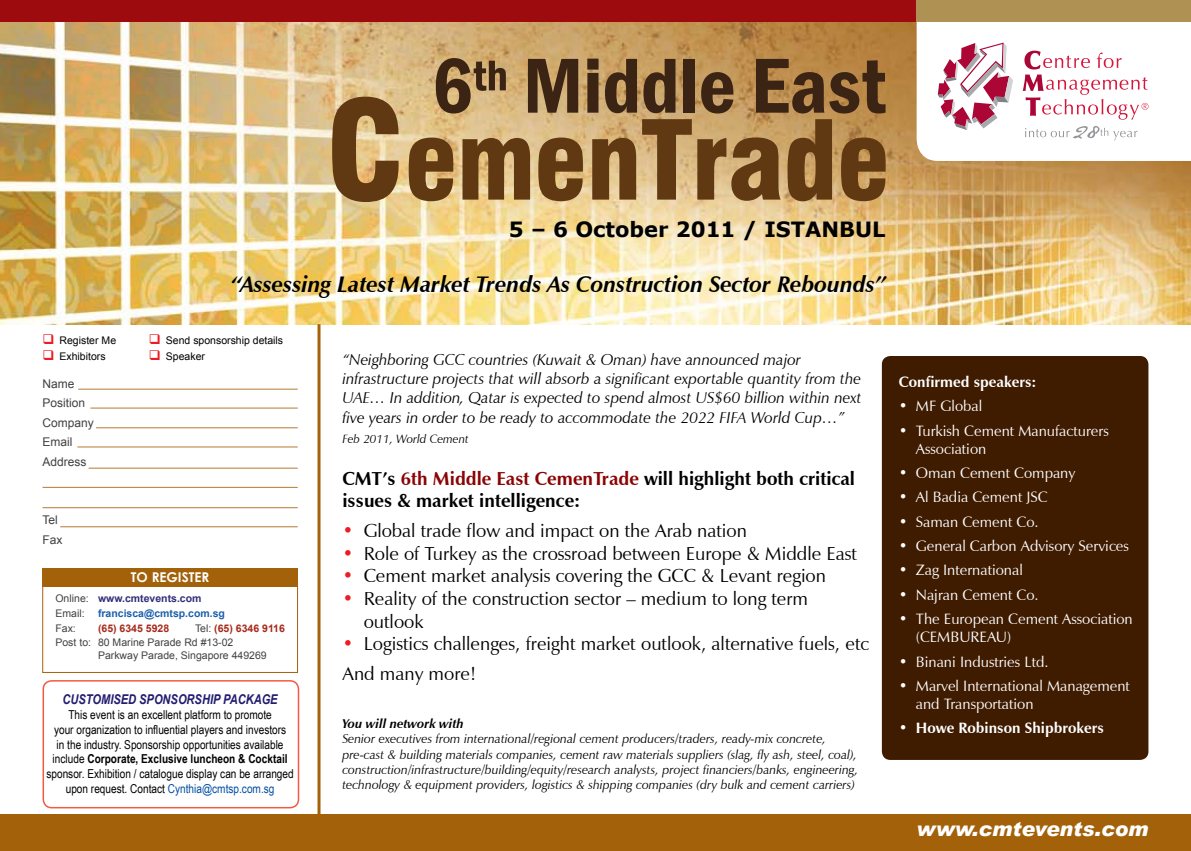
<style>
.page{position:relative;width:1191px;height:851px;background:#fff}
.page>*{position:absolute;margin:0;border:0;box-sizing:border-box;transform-origin:0 0}
.t1{font:italic 700 22.5px "Zapf Humanist 601 BT";color:#000}
.t2{font:700 21px "Verdana";color:#000}
.t3{font:italic 900 20.25px "Arial";color:#fff}
.t4{font:18.75px/22.5px "Zapf Humanist 601 BT";color:#000}
.t5{font:700 18.75px/22.5px "Zapf Humanist 601 BT";color:#000}
.t6{font:italic 15.75px/19.2px "Zapf Humanist 601 BT";color:#000}
.t7{font:15px/18px "Zapf Humanist 601 BT";color:#fff}
.t8{font:700 15px "Zapf Humanist 601 BT";color:#fff}
.t9{font:italic 700 13.5px "Arial Narrow";color:#211d70}
.t10{font:700 13.5px "Century Gothic";color:#fff}
.t11{font:italic 12.75px/15.3px "Zapf Humanist 601 BT";color:#000}
.t12{font:italic 700 12.75px "Zapf Humanist 601 BT";color:#000}
.t13{font:12.3px/14.7px "Arial Narrow";color:#000;text-align:center}
.t14{font:12px/19.5px "Arial";color:#414142}
.t15{font:italic 12px "Zapf Humanist 601 BT";color:#000}
.t16{font:10.5px/14.7px "Arial";color:#414142}
.t17{font:10.5px "Arial";color:#000}
.t18{font:700 10.5px/14.7px "Arial";color:#322d79}
.t19{font:700 10.5px "Arial";color:#1c60ab}
.t20{font:700 10.5px "Arial";color:#a62a1c}
.s1{color:#ed1c24}
.s2{font-weight:400;color:#414142}
.s3{font-weight:700;color:#a62a1c}
.s4{font-weight:700}
.s5{color:#034ea2}
.s6{color:#8b0304}
</style>
<div class="page">
<img style="left:0;top:21px;width:1191px;height:303px">
<svg style="left:916px;top:21px;width:275px;height:140px"></svg>
<hr style="left:317px;top:324px;width:3px;height:526px;background:#a3610a">
<div style="left:0;top:0;width:916px;height:21px;background:#9e0b0f"></div>
<div style="left:916px;top:0;width:275px;height:21px;background:#ae9153"></div>
<div style="left:43px;top:680px;width:256px;height:128px;border:2px solid #f15b40;border-radius:9px"></div>
<div style="left:43px;top:567px;width:255px;height:19px;background:#a3610a"></div>
<hr style="left:78px;top:389px;width:220px;height:1px;background:#b57a34">
<hr style="left:90px;top:408px;width:208px;height:1px;background:#b57a34">
<hr style="left:96px;top:427px;width:202px;height:1px;background:#b57a34">
<hr style="left:77px;top:446px;width:221px;height:1px;background:#b57a34">
<hr style="left:89px;top:468px;width:209px;height:1px;background:#b57a34">
<hr style="left:43px;top:487px;width:255px;height:1px;background:#b57a34">
<hr style="left:43px;top:507px;width:255px;height:1px;background:#b57a34">
<hr style="left:60px;top:526px;width:238px;height:1px;background:#b57a34">
<div style="left:0;top:814px;width:1191px;height:36px;background:#a3610a"></div>
<svg style="left:937px;top:43px;width:76px;height:87px"></svg>
<svg style="left:1022px;top:51px;width:126px;height:69px"></svg>
<svg style="left:1025px;top:126px;width:112px;height:14px"></svg>
<svg style="left:332px;top:97px;width:66px;height:105px;background:#937044"></svg>
<svg style="left:409px;top:137px;width:44px;height:64px;background:#835f33"></svg>
<svg style="left:462px;top:138px;width:68px;height:61px;background:#835e33"></svg>
<svg style="left:538px;top:137px;width:45px;height:64px;background:#856035"></svg>
<svg style="left:592px;top:138px;width:44px;height:61px;background:#7c572e"></svg>
<svg style="left:642px;top:119px;width:138px;height:82px;background:#9f7b4c"></svg>
<svg style="left:787px;top:119px;width:45px;height:82px;background:#7f582c"></svg>
<svg style="left:841px;top:137px;width:44px;height:64px;background:#7d5528"></svg>
<svg style="left:436px;top:58px;width:70px;height:55px;background:#90734d"></svg>
<svg style="left:528px;top:59px;width:50px;height:54px;background:#664b30"></svg>
<svg style="left:587px;top:59px;width:11px;height:54px"></svg>
<svg style="left:605px;top:59px;width:32px;height:54px;background:#6f5131"></svg>
<svg style="left:643px;top:59px;width:32px;height:54px;background:#705333"></svg>
<div style="left:683px;top:59px;width:11px;height:54px;background:#3c2415"></div>
<svg style="left:701px;top:72px;width:32px;height:41px"></svg>
<svg style="left:756px;top:59px;width:129px;height:54px;background:#7a552f"></svg>
<div style="left:882px;top:356px;width:266px;height:403px;background:#3f1b00;border-radius:9px"></div>
<h2 class="t2" style="left:509px;top:216px;width:378px">5 – 6 October 2011 / Istanbul</h2>
<h1 class="t1" style="left:231px;top:270px;width:656px">“Assessing Latest Market Trends As Construction Sector Rebounds”</h1>
<p class="t17" style="left:43px;top:333px;width:75px"><span class="s1">❑</span> Register Me</p>
<p class="t17" style="left:149px;top:333px;width:136px"><span class="s1">❑</span> Send sponsorship details</p>
<p class="t17" style="left:43px;top:350px;width:65px"><span class="s1">❑</span> Exhibitors</p>
<p class="t17" style="left:149px;top:350px;width:58px"><span class="s1">❑</span> Speaker</p>
<p class="t14" style="left:43px;top:374px;width:53px">Name<br>Position<br>Company<br>Email<br>Address</p>
<p class="t14" style="left:43px;top:510px;width:22px">Tel<br>Fax</p>
<p class="t10" style="left:131px;top:566px;width:80px">TO REGISTER</p>
<p class="t18" style="left:55px;top:591px;width:147px"><span class="s2">Online:</span> www.cmtevents.com<br><span class="s2">Email:</span></p>
<p class="t19" style="left:98px;top:606px;width:128px">francisca@cmtsp.com.sg</p>
<p class="t16" style="left:55px;top:620px;width:231px;text-indent:140px">Tel: <span class="s3">(65) 6346 9116<br></span>Post to: 80 Marine Parade Rd #13-02</p>
<p class="t16" style="left:98px;top:648px;width:170px">Parkway Parade, Singapore 449269</p>
<p class="t16" style="left:55px;top:620px;width:22px">Fax:</p>
<p class="t20" style="left:98px;top:621px;width:73px">(65) 6345 5928</p>
<p class="t9" style="left:63px;top:689px;width:217px">CUSTOMISED SPONSORSHIP PACKAGE</p>
<p class="t13" style="left:46px;top:706px;width:249px">This event is an excellent platform to promote<br>your organization to influential players and investors<br>in the industry. Sponsorship opportunities available include <span class="s4">Corporate, Exclusive luncheon &amp; Cocktail </span>sponsor. Exhibition / catalogue display can be arranged upon request. Contact <span class="s5">Cynthia@cmtsp.com.sg</span></p>
<p class="t6" style="left:342px;top:350px;width:521px">“Neighboring GCC countries (Kuwait &amp; Oman) have announced major infrastructure projects that will absorb a significant exportable quantity from the UAE… In addition, Qatar is expected to spend almost US$60 billion within next five years in order to be ready to accommodate the 2022 FIFA World Cup…”</p>
<p class="t15" style="left:342px;top:431px;width:128px">Feb 2011, World Cement</p>
<h3 class="t5" style="left:342px;top:467px;width:514px">CMT’s <span class="s6">6th Middle East CemenTrade</span> will highlight both critical issues &amp; market intelligence:</h3>
<h3 class="t4" style="left:342px;top:519px;width:406px"><span class="s1">•</span> Global trade flow and impact on the Arab nation</h3>
<h3 class="t4" style="left:342px;top:542px;width:516px"><span class="s1">•</span> Role of Turkey as the crossroad between Europe &amp; Middle East</h3>
<h3 class="t4" style="left:342px;top:564px;width:485px"><span class="s1">•</span> Cement market analysis covering the GCC &amp; Levant region</h3>
<h3 class="t4" style="left:364px;top:587px;width:446px;text-indent:-21px"><span class="s1">•</span> Reality of the construction sector – medium to long term outlook</h3>
<h3 class="t4" style="left:342px;top:628px;width:528px;line-height:30px"><span class="s1">•</span> Logistics challenges, freight market outlook, alternative fuels, etc<br>And many more!</h3>
<p class="t12" style="left:342px;top:715px;width:123px">You will network with</p>
<p class="t11" style="left:342px;top:731px;width:517px">Senior executives from international/regional cement producers/traders, ready-mix concrete, pre-cast &amp; building materials companies, cement raw materials suppliers (slag, fly ash, steel, coal), construction/infrastructure/building/equity/research analysts, project financiers/banks, engineering, technology &amp; equipment providers, logistics &amp; shipping companies (dry bulk and cement carriers)</p>
<p class="t8" style="left:899px;top:372px;width:139px">Confirmed speakers:</p>
<p class="t7" style="left:899px;top:397px;width:85px">• MF Global</p>
<p class="t7" style="left:916px;top:421px;width:194px;text-indent:-17px">• Turkish Cement Manufacturers<br>Association</p>
<p class="t7" style="left:899px;top:463px;width:178px">• Oman Cement Company</p>
<p class="t7" style="left:899px;top:488px;width:150px">• Al Badia Cement JSC</p>
<p class="t7" style="left:899px;top:512px;width:141px">• Saman Cement Co.</p>
<p class="t7" style="left:899px;top:537px;width:231px">• General Carbon Advisory Services</p>
<p class="t7" style="left:899px;top:561px;width:125px">• Zag International</p>
<p class="t7" style="left:899px;top:585px;width:141px">• Najran Cement Co.</p>
<p class="t7" style="left:916px;top:610px;width:218px;text-indent:-17px">• The European Cement Association (CEMBUREAU)</p>
<p class="t7" style="left:899px;top:652px;width:151px"><span class="s4">•</span> Binani Industries Ltd.</p>
<p class="t7" style="left:916px;top:676px;width:215px;text-indent:-17px"><span class="s4">•</span> Marvel International Management and Transportation</p>
<p class="t8" style="left:899px;top:719px;width:207px">• Howe Robinson Shipbrokers</p>
<h3 class="t3" style="left:916px;top:816px;width:233px">www.cmtevents.com</h3>
</div>
